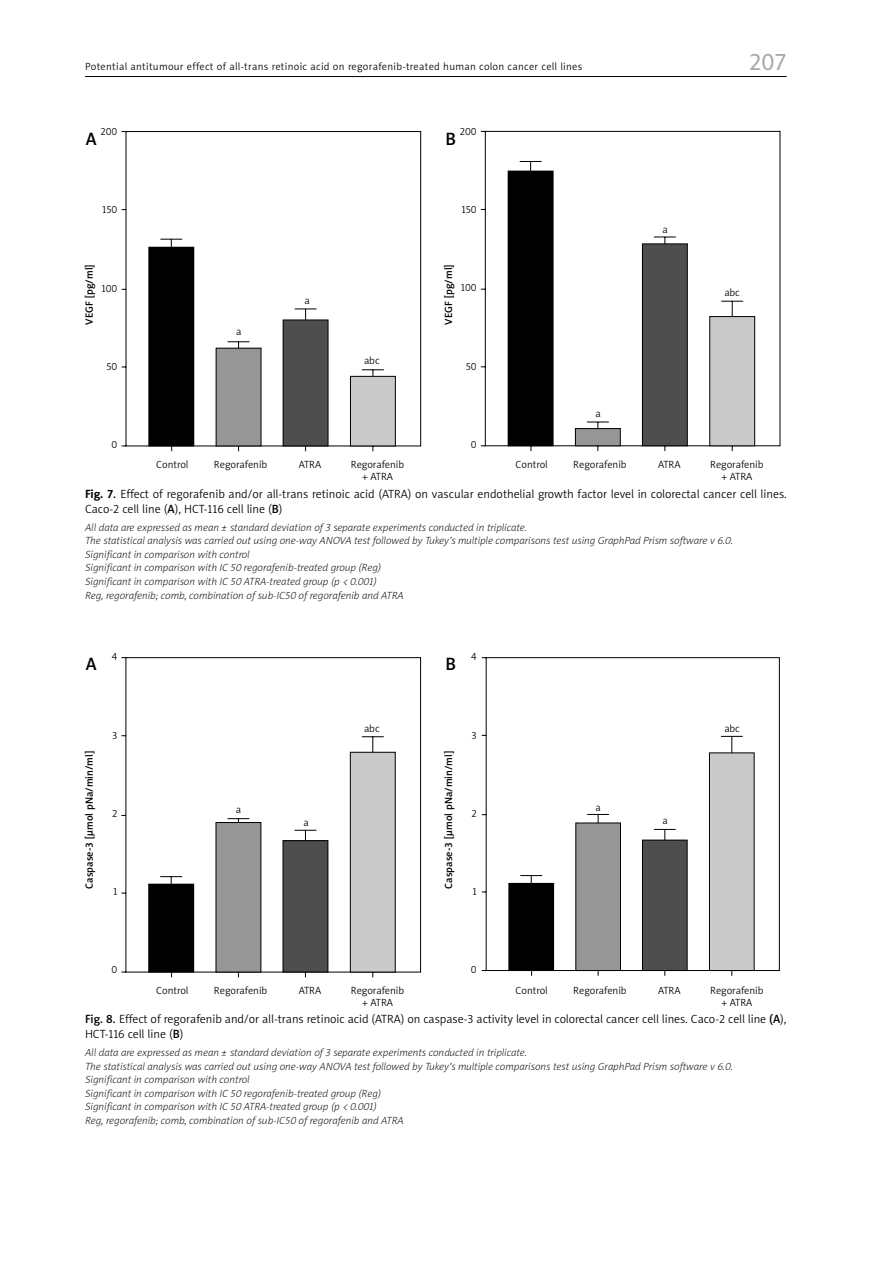
<style>
.page{position:relative;width:893px;height:1263px;background:#fff}
.page>*{position:absolute;margin:0;border:0;box-sizing:border-box;transform-origin:0 0}
.t1{font:24px "Naomi Sans EFN";color:#a8a8a7}
.t2{font:18px "Naomi Sans EFN Medium";color:#000}
.t3{font:12px/15px "Naomi Sans EFN Light";color:#000}
.t4{font:italic 10.5px/13.5px "Naomi Sans EFN Thin";color:#000}
.t5{font:10.5px/12px "Naomi Sans EFN Light";color:#000;text-align:center}
.t6{font:10.5px "Naomi Sans EFN Light";letter-spacing:.03em;color:#000}
.t7{font:10.5px "Naomi Sans EFN Medium";color:#000}
.s1{font-family:"Naomi Sans EFN";font-weight:700}
.s2{font-family:"Naomi Sans EFN Medium"}
</style>
<div class="page">
<hr style="left:85px;top:76px;width:702px;height:1px;background:#000">
<svg style="left:121px;top:131px;width:300px;height:321px"></svg>
<div style="left:149px;top:247px;width:45px;height:199px;background:#000"></div>
<div style="left:148px;top:247px;width:46px;height:199px;border:1px solid #000"></div>
<svg style="left:160px;top:239px;width:22px;height:10px"></svg>
<hr style="left:238px;top:342px;width:1px;height:35px;background:#000">
<svg style="left:228px;top:341px;width:21px;height:1px"></svg>
<svg style="left:295px;top:309px;width:22px;height:11px"></svg>
<hr style="left:373px;top:370px;width:1px;height:39px;background:#000">
<svg style="left:362px;top:369px;width:22px;height:1px"></svg>
<div style="left:216px;top:348px;width:45px;height:98px;background:#969696"></div>
<div style="left:216px;top:348px;width:45px;height:98px;border:1px solid #000"></div>
<div style="left:283px;top:320px;width:45px;height:126px;background:#4e4e4e"></div>
<div style="left:283px;top:320px;width:45px;height:126px;border:1px solid #000"></div>
<div style="left:350px;top:376px;width:45px;height:70px;background:#cacaca"></div>
<div style="left:350px;top:376px;width:46px;height:70px;border:1px solid #000"></div>
<svg style="left:480px;top:131px;width:301px;height:321px"></svg>
<div style="left:508px;top:171px;width:45px;height:275px;background:#000"></div>
<svg style="left:520px;top:161px;width:22px;height:10px"></svg>
<svg style="left:587px;top:422px;width:22px;height:6px"></svg>
<svg style="left:654px;top:237px;width:22px;height:6px"></svg>
<hr style="left:732px;top:301px;width:1px;height:40px;background:#000">
<svg style="left:721px;top:301px;width:22px;height:1px"></svg>
<div style="left:575px;top:429px;width:45px;height:17px;background:#969696"></div>
<div style="left:575px;top:428px;width:46px;height:18px;border:1px solid #000"></div>
<div style="left:642px;top:244px;width:45px;height:202px;background:#4e4e4e"></div>
<div style="left:642px;top:243px;width:46px;height:203px;border:1px solid #000"></div>
<div style="left:710px;top:317px;width:45px;height:129px;background:#cacaca"></div>
<div style="left:709px;top:316px;width:46px;height:130px;border:1px solid #000"></div>
<svg style="left:121px;top:657px;width:300px;height:321px"></svg>
<div style="left:149px;top:884px;width:45px;height:88px;background:#000"></div>
<div style="left:148px;top:884px;width:46px;height:88px;border:1px solid #000"></div>
<svg style="left:160px;top:876px;width:22px;height:10px"></svg>
<hr style="left:238px;top:819px;width:1px;height:35px;background:#000">
<svg style="left:227px;top:818px;width:22px;height:1px"></svg>
<svg style="left:294px;top:830px;width:22px;height:10px"></svg>
<hr style="left:372px;top:737px;width:1px;height:39px;background:#000">
<svg style="left:362px;top:736px;width:22px;height:1px"></svg>
<div style="left:216px;top:822px;width:45px;height:150px;background:#969696"></div>
<div style="left:283px;top:841px;width:45px;height:131px;background:#4e4e4e"></div>
<div style="left:283px;top:840px;width:45px;height:132px;border:1px solid #000"></div>
<div style="left:350px;top:752px;width:45px;height:220px;background:#cacaca"></div>
<div style="left:350px;top:752px;width:46px;height:220px;border:1px solid #000"></div>
<svg style="left:481px;top:657px;width:299px;height:319px"></svg>
<div style="left:509px;top:883px;width:45px;height:87px;background:#000"></div>
<div style="left:508px;top:883px;width:46px;height:88px;border:1px solid #000"></div>
<svg style="left:520px;top:875px;width:22px;height:10px"></svg>
<hr style="left:598px;top:814px;width:1px;height:39px;background:#000">
<svg style="left:587px;top:814px;width:22px;height:1px"></svg>
<svg style="left:654px;top:829px;width:22px;height:11px"></svg>
<hr style="left:731px;top:736px;width:1px;height:40px;background:#000">
<svg style="left:721px;top:736px;width:22px;height:1px"></svg>
<div style="left:576px;top:823px;width:44px;height:147px;background:#969696"></div>
<div style="left:575px;top:823px;width:46px;height:148px;border:1px solid #000"></div>
<div style="left:642px;top:840px;width:45px;height:130px;background:#4e4e4e"></div>
<div style="left:642px;top:840px;width:46px;height:131px;border:1px solid #000"></div>
<div style="left:709px;top:753px;width:45px;height:217px;background:#cacaca"></div>
<div style="left:709px;top:752px;width:45px;height:219px;border:1px solid #000"></div>
<p class="t6" style="left:85px;top:61px;width:499px">Potential antitumour effect of all-trans retinoic acid on regorafenib-treated human colon cancer cell lines</p>
<h1 class="t1" style="left:749px;top:48px;width:39px">207</h1>
<p class="t5" style="left:460px;top:126px;width:18px">200</p>
<p class="t5" style="left:101px;top:126px;width:18px">200</p>
<h2 class="t2" style="left:86px;top:128px;width:12px">A</h2>
<h2 class="t2" style="left:445px;top:128px;width:12px">B</h2>
<p class="t5" style="left:102px;top:204px;width:17px">150</p>
<p class="t5" style="left:461px;top:204px;width:17px">150</p>
<p class="t7" style="left:83px;top:324px;width:61px;rotate:-90deg">VEGF [pg/ml]</p>
<p class="t7" style="left:442px;top:324px;width:61px;rotate:-90deg">VEGF [pg/ml]</p>
<p class="t5" style="left:461px;top:282px;width:17px">100</p>
<p class="t5" style="left:102px;top:282px;width:17px">100</p>
<p class="t5" style="left:304px;top:294px;width:7px">a</p>
<p class="t5" style="left:106px;top:360px;width:12px">50</p>
<p class="t5" style="left:112px;top:438px;width:7px">0</p>
<p class="t5" style="left:236px;top:325px;width:7px">a</p>
<p class="t5" style="left:364px;top:355px;width:17px">abc</p>
<p class="t5" style="left:466px;top:360px;width:12px">50</p>
<p class="t5" style="left:471px;top:438px;width:7px">0</p>
<p class="t5" style="left:662px;top:223px;width:7px">a</p>
<p class="t5" style="left:596px;top:408px;width:7px">a</p>
<p class="t5" style="left:156px;top:459px;width:34px">Control</p>
<p class="t5" style="left:214px;top:459px;width:55px">Regorafenib</p>
<p class="t5" style="left:299px;top:459px;width:24px">ATRA</p>
<p class="t5" style="left:351px;top:459px;width:55px">Regorafenib</p>
<p class="t5" style="left:516px;top:459px;width:34px">Control</p>
<p class="t5" style="left:573px;top:459px;width:55px">Regorafenib</p>
<p class="t5" style="left:658px;top:459px;width:24px">ATRA</p>
<p class="t5" style="left:362px;top:471px;width:32px">+ ATRA</p>
<p class="t5" style="left:724px;top:287px;width:17px">abc</p>
<p class="t5" style="left:710px;top:459px;width:55px">Regorafenib + ATRA</p>
<p class="t3" style="left:85px;top:487px;width:703px"><span class="s1">Fig. 7</span><span class="s2">.</span> Effect of regorafenib and/or all-trans retinoic acid (ATRA) on vascular endothelial growth factor level in colorectal cancer cell lines.<br>Caco-2 cell line (<span class="s2">A</span>), HCT-116 cell line (<span class="s2">B</span>)</p>
<p class="t4" style="left:85px;top:521px;width:649px">All data are expressed as mean ± standard deviation of 3 separate experiments conducted in triplicate.<br>The statistical analysis was carried out using one-way ANOVA test followed by Tukey’s multiple comparisons test using GraphPad Prism software v 6.0.<br>Significant in comparison with control<br>Significant in comparison with IC 50 regorafenib-treated group (Reg)<br>Significant in comparison with IC 50 ATRA-treated group (p &lt; 0.001)<br>Reg, regorafenib; comb, combination of sub-IC50 of regorafenib and ATRA</p>
<p class="t5" style="left:112px;top:651px;width:7px">4</p>
<h2 class="t2" style="left:86px;top:653px;width:12px">A</h2>
<h2 class="t2" style="left:445px;top:653px;width:12px">B</h2>
<p class="t5" style="left:471px;top:651px;width:7px">4</p>
<p class="t5" style="left:112px;top:729px;width:7px">3</p>
<p class="t5" style="left:364px;top:722px;width:17px">abc</p>
<p class="t5" style="left:724px;top:722px;width:17px">abc</p>
<p class="t5" style="left:471px;top:729px;width:7px">3</p>
<p class="t7" style="left:83px;top:888px;width:139px;rotate:-90deg">Caspase-3 [μmol pNa/min/ml]</p>
<p class="t7" style="left:442px;top:888px;width:139px;rotate:-90deg">Caspase-3 [μmol pNa/min/ml]</p>
<p class="t5" style="left:236px;top:803px;width:7px">a</p>
<p class="t5" style="left:112px;top:807px;width:7px">2</p>
<p class="t5" style="left:303px;top:816px;width:7px">a</p>
<p class="t5" style="left:113px;top:885px;width:6px">1</p>
<p class="t5" style="left:471px;top:807px;width:7px">2</p>
<p class="t5" style="left:472px;top:885px;width:6px">1</p>
<p class="t5" style="left:596px;top:801px;width:7px">a</p>
<p class="t5" style="left:662px;top:814px;width:7px">a</p>
<p class="t5" style="left:112px;top:963px;width:7px">0</p>
<p class="t5" style="left:471px;top:963px;width:7px">0</p>
<p class="t5" style="left:156px;top:984px;width:34px">Control</p>
<p class="t5" style="left:214px;top:984px;width:55px">Regorafenib</p>
<p class="t5" style="left:299px;top:984px;width:24px">ATRA</p>
<p class="t5" style="left:351px;top:984px;width:55px">Regorafenib</p>
<p class="t5" style="left:516px;top:984px;width:34px">Control</p>
<p class="t5" style="left:573px;top:984px;width:55px">Regorafenib</p>
<p class="t5" style="left:658px;top:984px;width:24px">ATRA</p>
<p class="t5" style="left:362px;top:996px;width:32px">+ ATRA</p>
<p class="t5" style="left:710px;top:984px;width:55px">Regorafenib + ATRA</p>
<p class="t3" style="left:85px;top:1012px;width:703px"><span class="s2">Fig. 8.</span> Effect of regorafenib and/or all-trans retinoic acid (ATRA) on caspase-3 activity level in colorectal cancer cell lines. Caco-2 cell line <span class="s2">(A</span>),<br>HCT-116 cell line (<span class="s2">B</span>)</p>
<p class="t4" style="left:85px;top:1046px;width:649px">All data are expressed as mean ± standard deviation of 3 separate experiments conducted in triplicate.<br>The statistical analysis was carried out using one-way ANOVA test followed by Tukey’s multiple comparisons test using GraphPad Prism software v 6.0.<br>Significant in comparison with control<br>Significant in comparison with IC 50 regorafenib-treated group (Reg)<br>Significant in comparison with IC 50 ATRA-treated group (p &lt; 0.001)<br>Reg, regorafenib; comb, combination of sub-IC50 of regorafenib and ATRA</p>
</div>
